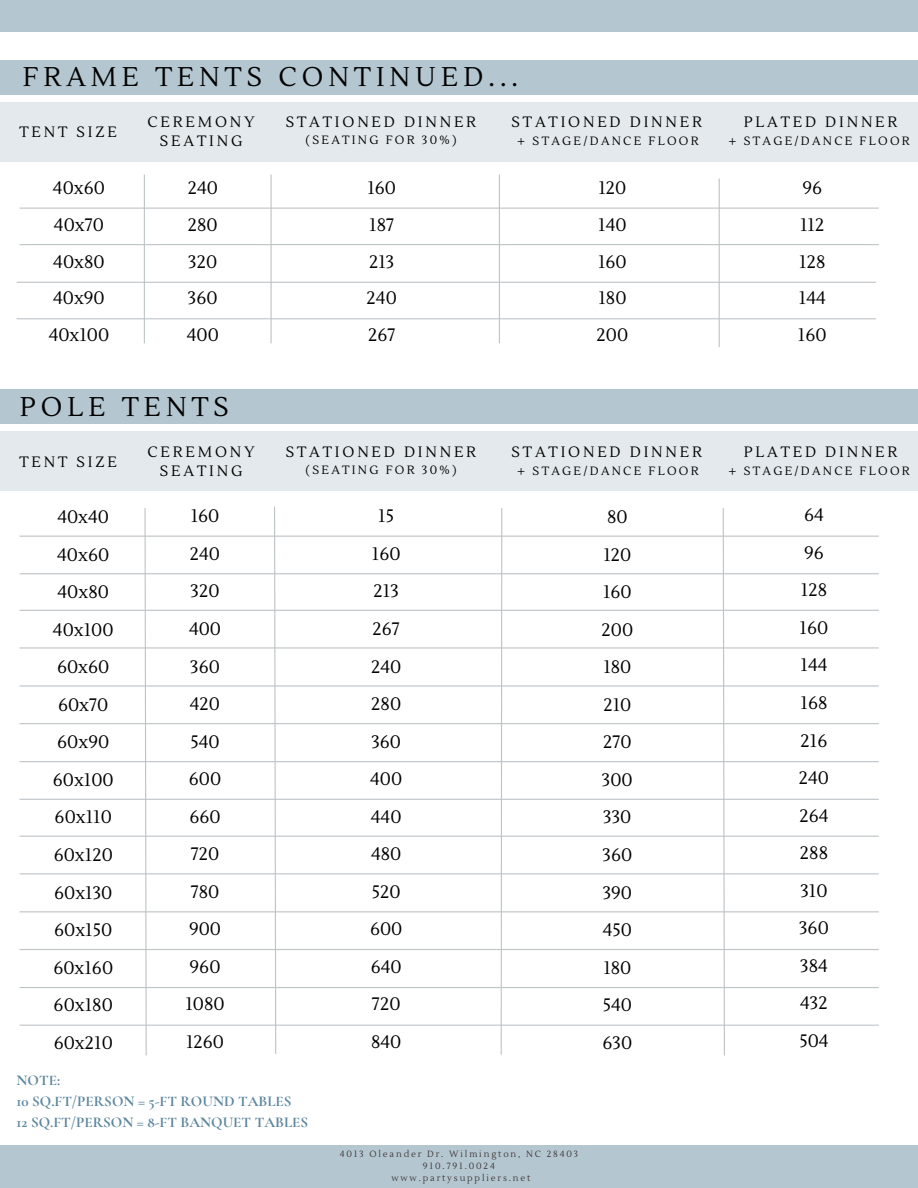
<style>
.page{position:relative;width:918px;height:1188px;background:#fff}
.page>*{position:absolute;margin:0;border:0;box-sizing:border-box;transform-origin:0 0}
.t1{font:27px "Lustria";letter-spacing:.185em;color:#000}
.t2{font:18px "Lustria";color:#000}
.t3{font:15px/19.2px "Lustria";letter-spacing:.185em;color:#000;text-align:center}
.t4{font:700 15px/21.3px "Cormorant Garamond";color:#5b869d}
.t5{font:12px "Lustria";letter-spacing:.185em;color:#000}
.t6{font:9px "Lustria";letter-spacing:.205em;color:#403737}
</style>
<div class="page">
<div style="left:0;top:0;width:918px;height:32px;background:#b4c7d1"></div>
<div style="left:0;top:1145px;width:918px;height:43px;background:#b4c7d1"></div>
<hr style="left:20px;top:244px;width:859px;height:1px;background:#bec3c6">
<hr style="left:20px;top:208px;width:859px;height:1px;background:#bec3c6">
<div style="left:0;top:102px;width:918px;height:59px;background:#e3e9ed"></div>
<hr style="left:144px;top:175px;width:1px;height:168px;background:#bec3c6">
<div style="left:0;top:60px;width:918px;height:35px;background:#b4c7d1"></div>
<hr style="left:17px;top:318px;width:859px;height:1px;background:#bec3c6">
<hr style="left:17px;top:282px;width:859px;height:1px;background:#bec3c6">
<hr style="left:20px;top:536px;width:859px;height:1px;background:#bec3c6">
<hr style="left:20px;top:610px;width:859px;height:1px;background:#bec3c6">
<hr style="left:20px;top:573px;width:859px;height:1px;background:#bec3c6">
<hr style="left:20px;top:647px;width:859px;height:2px;background:#bec3c6">
<svg style="left:500px;top:508px;width:3px;height:547px"></svg>
<svg style="left:722px;top:508px;width:4px;height:548px"></svg>
<div style="left:0;top:389px;width:918px;height:35px;background:#b4c7d1"></div>
<hr style="left:271px;top:175px;width:1px;height:168px;background:#bec3c6">
<hr style="left:499px;top:175px;width:1px;height:168px;background:#bec3c6">
<hr style="left:719px;top:178px;width:1px;height:169px;background:#bec3c6">
<hr style="left:20px;top:685px;width:859px;height:2px;background:#bec3c6">
<hr style="left:20px;top:723px;width:859px;height:1px;background:#bec3c6">
<hr style="left:20px;top:761px;width:859px;height:1px;background:#bec3c6">
<hr style="left:20px;top:799px;width:859px;height:1px;background:#bec3c6">
<hr style="left:20px;top:836px;width:859px;height:1px;background:#bec3c6">
<hr style="left:20px;top:873px;width:859px;height:1px;background:#bec3c6">
<hr style="left:20px;top:911px;width:859px;height:1px;background:#bec3c6">
<hr style="left:20px;top:949px;width:859px;height:1px;background:#bec3c6">
<hr style="left:20px;top:987px;width:859px;height:1px;background:#bec3c6">
<hr style="left:20px;top:1025px;width:859px;height:1px;background:#bec3c6">
<svg style="left:273px;top:506px;width:4px;height:548px"></svg>
<svg style="left:144px;top:508px;width:3px;height:548px"></svg>
<div style="left:0;top:432px;width:918px;height:59px;background:#e3e9ed"></div>
<h2 class="t1" style="left:23px;top:60px;width:497px">FRAME TENTS CONTINUED...</h2>
<h4 class="t3" style="left:20px;top:123px;width:99px">TENT SIZE</h4>
<h5 class="t3" style="left:148px;top:112px;width:109px">CEREMONY<br>SEATING</h5>
<h4 class="t3" style="left:286px;top:113px;width:192px">STATIONED DINNER</h4>
<h5 class="t3" style="left:512px;top:113px;width:192px">STATIONED DINNER</h5>
<h4 class="t5" style="left:306px;top:132px;width:152px">(SEATING FOR 30%)</h4>
<h5 class="t5" style="left:517px;top:134px;width:183px">+ STAGE/DANCE FLOOR</h5>
<h2 class="t3" style="left:744px;top:112px;width:155px">PLATED DINNER</h2>
<h2 class="t5" style="left:728px;top:134px;width:183px">+ STAGE/DANCE FLOOR</h2>
<h2 class="t2" style="left:53px;top:177px;width:54px">40x60</h2>
<h2 class="t2" style="left:188px;top:177px;width:32px">240</h2>
<p class="t2" style="left:367px;top:177px;width:30px">160</p>
<h2 class="t2" style="left:598px;top:177px;width:30px">120</h2>
<h2 class="t2" style="left:802px;top:177px;width:21px">96</h2>
<h2 class="t2" style="left:54px;top:214px;width:51px">40x70</h2>
<h2 class="t2" style="left:188px;top:214px;width:31px">280</h2>
<h2 class="t2" style="left:369px;top:214px;width:26px">187</h2>
<h2 class="t2" style="left:598px;top:214px;width:30px">140</h2>
<h2 class="t2" style="left:800px;top:214px;width:26px">112</h2>
<h2 class="t2" style="left:53px;top:250px;width:53px">40x80</h2>
<h2 class="t2" style="left:188px;top:250px;width:30px">320</h2>
<h2 class="t2" style="left:369px;top:250px;width:27px">213</h2>
<h2 class="t2" style="left:598px;top:250px;width:30px">160</h2>
<h2 class="t2" style="left:799px;top:250px;width:28px">128</h2>
<h2 class="t2" style="left:53px;top:287px;width:53px">40x90</h2>
<h2 class="t2" style="left:188px;top:287px;width:31px">360</h2>
<h2 class="t2" style="left:367px;top:287px;width:32px">240</h2>
<h2 class="t2" style="left:598px;top:287px;width:30px">180</h2>
<h2 class="t2" style="left:799px;top:287px;width:28px">144</h2>
<h2 class="t2" style="left:49px;top:324px;width:62px">40x100</h2>
<h2 class="t2" style="left:187px;top:324px;width:34px">400</h2>
<h1 class="t2" style="left:368px;top:324px;width:29px">267</h1>
<h4 class="t2" style="left:597px;top:324px;width:33px">200</h4>
<h4 class="t2" style="left:798px;top:324px;width:30px">160</h4>
<h2 class="t1" style="left:20px;top:390px;width:211px">POLE TENTS</h2>
<h2 class="t3" style="left:20px;top:453px;width:99px">TENT SIZE</h2>
<h2 class="t3" style="left:148px;top:442px;width:109px">CEREMONY<br>SEATING</h2>
<h2 class="t3" style="left:286px;top:443px;width:192px">STATIONED DINNER</h2>
<h2 class="t3" style="left:512px;top:443px;width:192px">STATIONED DINNER</h2>
<h3 class="t5" style="left:306px;top:462px;width:152px">(SEATING FOR 30%)</h3>
<p class="t5" style="left:517px;top:464px;width:183px">+ STAGE/DANCE FLOOR</p>
<p class="t3" style="left:744px;top:442px;width:155px">PLATED DINNER</p>
<p class="t5" style="left:728px;top:464px;width:183px">+ STAGE/DANCE FLOOR</p>
<h4 class="t2" style="left:57px;top:506px;width:53px">40x40</h4>
<h5 class="t2" style="left:191px;top:505px;width:30px">160</h5>
<h4 class="t2" style="left:378px;top:505px;width:17px">15</h4>
<h5 class="t2" style="left:607px;top:506px;width:22px">80</h5>
<h4 class="t2" style="left:804px;top:504px;width:21px">64</h4>
<h5 class="t2" style="left:57px;top:543px;width:54px">40x60</h5>
<p class="t2" style="left:190px;top:543px;width:32px">240</p>
<h2 class="t2" style="left:372px;top:543px;width:30px">160</h2>
<p class="t2" style="left:603px;top:543px;width:30px">120</p>
<h2 class="t2" style="left:804px;top:542px;width:21px">96</h2>
<p class="t2" style="left:58px;top:581px;width:53px">40x80</p>
<p class="t2" style="left:191px;top:580px;width:30px">320</p>
<h2 class="t2" style="left:374px;top:580px;width:27px">213</h2>
<h2 class="t2" style="left:603px;top:581px;width:30px">160</h2>
<h2 class="t2" style="left:801px;top:579px;width:28px">128</h2>
<h2 class="t2" style="left:53px;top:619px;width:62px">40x100</h2>
<h2 class="t2" style="left:189px;top:618px;width:34px">400</h2>
<h2 class="t2" style="left:373px;top:618px;width:29px">267</h2>
<h2 class="t2" style="left:602px;top:619px;width:33px">200</h2>
<h2 class="t2" style="left:800px;top:617px;width:30px">160</h2>
<h2 class="t2" style="left:57px;top:656px;width:54px">60x60</h2>
<h2 class="t2" style="left:190px;top:655px;width:31px">360</h2>
<h2 class="t2" style="left:371px;top:655px;width:32px">240</h2>
<h2 class="t2" style="left:603px;top:656px;width:30px">180</h2>
<h2 class="t2" style="left:801px;top:654px;width:28px">144</h2>
<h2 class="t2" style="left:58px;top:694px;width:52px">60x70</h2>
<h2 class="t2" style="left:190px;top:693px;width:32px">420</h2>
<h2 class="t2" style="left:371px;top:693px;width:31px">280</h2>
<h2 class="t2" style="left:603px;top:694px;width:30px">210</h2>
<h2 class="t2" style="left:801px;top:692px;width:29px">168</h2>
<h2 class="t2" style="left:57px;top:731px;width:54px">60x90</h2>
<h2 class="t2" style="left:190px;top:730px;width:31px">540</h2>
<h2 class="t2" style="left:371px;top:730px;width:31px">360</h2>
<h2 class="t2" style="left:603px;top:731px;width:30px">270</h2>
<h2 class="t2" style="left:801px;top:729px;width:28px">216</h2>
<h2 class="t2" style="left:53px;top:769px;width:62px">60x100</h2>
<h2 class="t2" style="left:189px;top:768px;width:34px">600</h2>
<h2 class="t2" style="left:370px;top:768px;width:34px">400</h2>
<h2 class="t2" style="left:602px;top:769px;width:32px">300</h2>
<h2 class="t2" style="left:799px;top:767px;width:32px">240</h2>
<h2 class="t2" style="left:55px;top:806px;width:59px">60x110</h2>
<h2 class="t2" style="left:189px;top:806px;width:33px">660</h2>
<h2 class="t2" style="left:371px;top:806px;width:32px">440</h2>
<h2 class="t2" style="left:603px;top:806px;width:30px">330</h2>
<h2 class="t2" style="left:799px;top:804px;width:31px">264</h2>
<h2 class="t2" style="left:54px;top:844px;width:61px">60x120</h2>
<h2 class="t2" style="left:191px;top:843px;width:30px">720</h2>
<h2 class="t2" style="left:371px;top:843px;width:32px">480</h2>
<h2 class="t2" style="left:603px;top:844px;width:31px">360</h2>
<h2 class="t2" style="left:800px;top:842px;width:30px">288</h2>
<h2 class="t2" style="left:54px;top:881px;width:60px">60x130</h2>
<h2 class="t2" style="left:191px;top:881px;width:30px">780</h2>
<h2 class="t2" style="left:372px;top:881px;width:30px">520</h2>
<h2 class="t2" style="left:603px;top:881px;width:31px">390</h2>
<h2 class="t2" style="left:800px;top:880px;width:29px">310</h2>
<h2 class="t2" style="left:189px;top:918px;width:34px">900</h2>
<h2 class="t2" style="left:370px;top:918px;width:34px">600</h2>
<h2 class="t2" style="left:603px;top:919px;width:31px">450</h2>
<h2 class="t2" style="left:799px;top:917px;width:31px">360</h2>
<h2 class="t2" style="left:190px;top:956px;width:32px">960</h2>
<h2 class="t2" style="left:371px;top:956px;width:32px">640</h2>
<h2 class="t2" style="left:603px;top:956px;width:30px">180</h2>
<h2 class="t2" style="left:800px;top:955px;width:29px">384</h2>
<h2 class="t2" style="left:185px;top:993px;width:41px">1080</h2>
<h2 class="t2" style="left:372px;top:993px;width:30px">720</h2>
<h2 class="t2" style="left:603px;top:994px;width:31px">540</h2>
<h2 class="t2" style="left:800px;top:992px;width:29px">432</h2>
<h2 class="t2" style="left:186px;top:1031px;width:40px">1260</h2>
<h2 class="t2" style="left:371px;top:1031px;width:32px">840</h2>
<h2 class="t2" style="left:603px;top:1032px;width:31px">630</h2>
<h2 class="t2" style="left:799px;top:1030px;width:31px">504</h2>
<h2 class="t2" style="left:54px;top:919px;width:60px">60x150</h2>
<h2 class="t2" style="left:53px;top:956px;width:61px">60x160</h2>
<h2 class="t2" style="left:54px;top:994px;width:61px">60x180</h2>
<h2 class="t2" style="left:54px;top:1032px;width:61px">60x210</h2>
<h2 class="t4" style="left:17px;top:1069px;width:293px">NOTE:<br>10 SQ.FT/PERSON = 5-FT ROUND TABLES<br>12 SQ.FT/PERSON = 8-FT BANQUET TABLES</h2>
<h1 class="t6" style="left:340px;top:1148px;width:240px">4013 Oleander Dr. Wilmington, NC 28403</h1>
<h4 class="t6" style="left:423px;top:1160px;width:74px">910.791.0024</h4>
<h4 class="t6" style="left:391px;top:1172px;width:141px">www.partysuppliers.net</h4>
</div>
